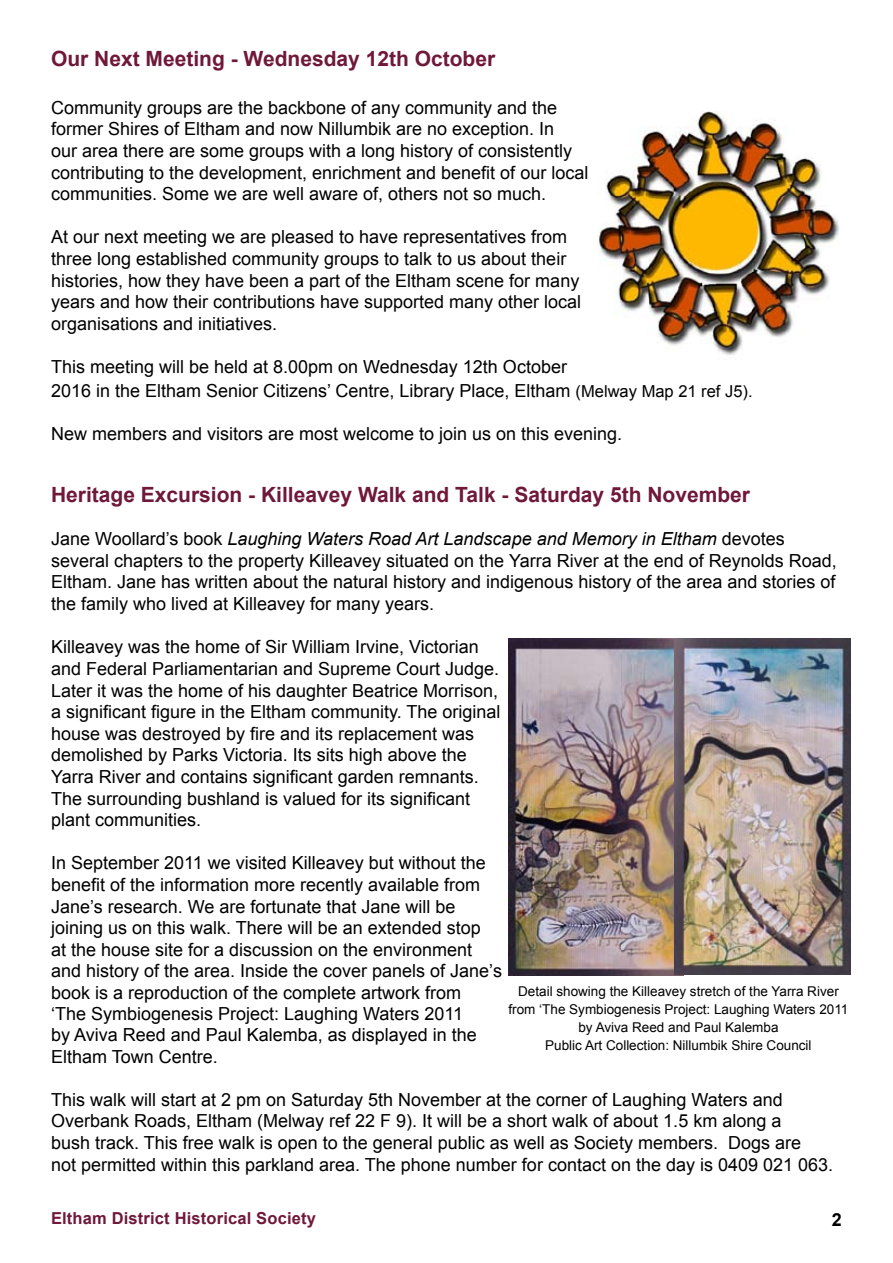
<style>
.page{position:relative;width:893px;height:1263px;background:#fff}
.page>*{position:absolute;margin:0;border:0;box-sizing:border-box;transform-origin:0 0}
.t1{font:700 21px "Arial";color:#6f183a}
.t2{font:18px/21.6px "Arial";color:#000}
.t3{font:700 18px "Arial";color:#000}
.t4{font:700 16.5px "Arial";letter-spacing:.01em;color:#6f183a}
.t5{font:13.5px/18px "Arial";color:#000;text-align:center}
.s1{font-size:16.5px}
.s2{font-style:italic}
</style>
<div class="page">
<img style="left:509px;top:639px;width:166px;height:336px">
<img style="left:675px;top:639px;width:176px;height:336px">
<img style="left:598px;top:111px;width:241px;height:244px">
<p class="t1" style="left:51px;top:45px;width:446px">Our Next Meeting - Wednesday 12th October</p>
<p class="t2" style="left:51px;top:97px;width:539px">Community groups are the backbone of any community and the former Shires of Eltham and now Nillumbik are no exception. In<br>our area there are some groups with a long history of consistently contributing to the development, enrichment and benefit of our local communities. Some we are well aware of, others not so much.</p>
<p class="t2" style="left:51px;top:226px;width:532px">At our next meeting we are pleased to have representatives from three long established community groups to talk to us about their histories, how they have been a part of the Eltham scene for many years and how their contributions have supported many other local organisations and initiatives.</p>
<p class="t2" style="left:51px;top:355px;width:703px;line-height:24px">This meeting will be held at 8.00pm on Wednesday 12th October<br>2016 in the Eltham Senior Citizens’ Centre, Library Place, Eltham <span class="s1">(Melway Map 21 ref J5).</span></p>
<p class="t2" style="left:51px;top:423px;width:573px">New members and visitors are most welcome to join us on this evening.</p>
<p class="t1" style="left:51px;top:481px;width:701px">Heritage Excursion - Killeavey Walk and Talk - Saturday 5th November</p>
<p class="t2" style="left:51px;top:528px;width:787px">Jane Woollard’s book <span class="s2">Laughing Waters Road Art Landscape and Memory in Eltham</span> devotes several chapters to the property Killeavey situated on the Yarra River at the end of Reynolds Road, Eltham. Jane has written about the natural history and indigenous history of the area and stories of the family who lived at Killeavey for many years.</p>
<p class="t2" style="left:51px;top:636px;width:451px">Killeavey was the home of Sir William Irvine, Victorian and Federal Parliamentarian and Supreme Court Judge.<br>Later it was the home of his daughter Beatrice Morrison, a significant figure in the Eltham community. The original house was destroyed by fire and its replacement was demolished by Parks Victoria. Its sits high above the Yarra River and contains significant garden remnants.<br>The surrounding bushland is valued for its significant plant communities.</p>
<p class="t2" style="left:51px;top:852px;width:452px">In September 2011 we visited Killeavey but without the benefit of the information more recently available from Jane’s research. We are fortunate that Jane will be joining us on this walk. There will be an extended stop<br>at the house site for a discussion on the environment and history of the area. Inside the cover panels of Jane’s book is a reproduction of the complete artwork from<br>‘The Symbiogenesis Project: Laughing Waters 2011<br>by Aviva Reed and Paul Kalemba, as displayed in the Eltham Town Centre.</p>
<p class="t2" style="left:51px;top:1089px;width:784px">This walk will start at 2 pm on Saturday 5th November at the corner of Laughing Waters and Overbank Roads, Eltham (Melway ref 22 F 9). It will be a short walk of about 1.5 km along a<br>bush track. This free walk is open to the general public as well as Society members. Dogs are<br>not permitted within this parkland area. The phone number for contact on the day is 0409 021 063.</p>
<p class="t5" style="left:508px;top:983px;width:341px">Detail showing the Killeavey stretch of the Yarra River from ‘The Symbiogenesis Project: Laughing Waters 2011 by Aviva Reed and Paul Kalemba<br>Public Art Collection: Nillumbik Shire Council</p>
<p class="t4" style="left:51px;top:1207px;width:266px">Eltham District Historical Society</p>
<p class="t3" style="left:832px;top:1207px;width:12px">2</p>
</div>
